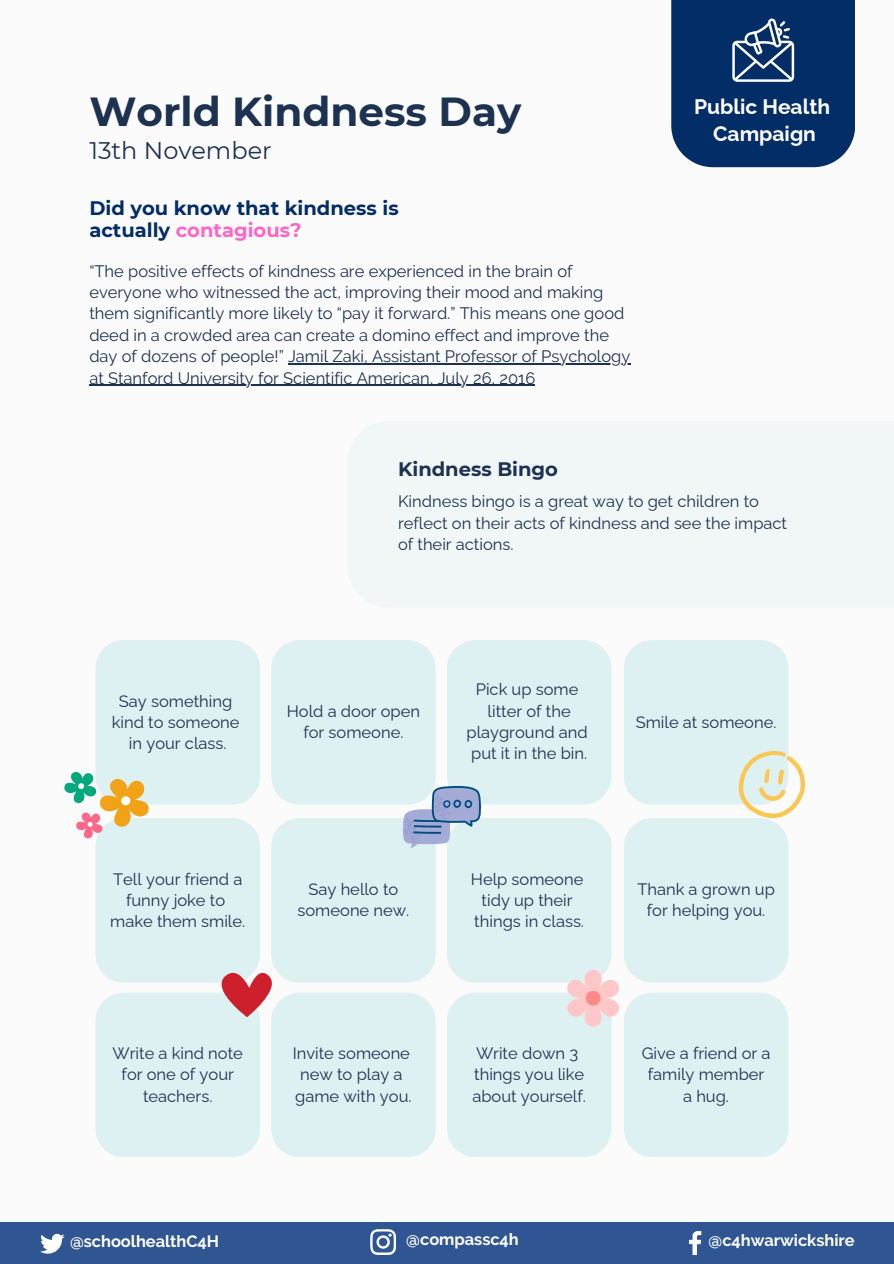
<style>
.page{position:relative;width:894px;height:1264px;background:#fff}
.page>*{position:absolute;margin:0;border:0;box-sizing:border-box;transform-origin:0 0}
.t1{font:700 40.5px "Montserrat";color:#1d3251}
.t2{font:24px "Montserrat";color:#1d3251}
.t3{font:700 21px/27px "Raleway";color:#fff;text-align:center}
.t4{font:700 19.5px/22.5px "Montserrat";color:#032d66}
.t5{font:700 19.5px "Montserrat";color:#1d3251}
.t6{font:16.5px/21.3px "Raleway";color:#1d3251;text-align:center}
.t7{font:700 16.35px "Raleway";color:#fff}
.s1{color:#ff66c4}
</style>
<div class="page">
<div style="left:0;top:0;width:893px;height:1263px;background:#f8f8f8"></div>
<div style="left:0;top:1222px;width:893px;height:41px;background:#2f5592"></div>
<svg style="left:40px;top:1233px;width:24px;height:20px"></svg>
<svg style="left:689px;top:1231px;width:12px;height:23px"></svg>
<svg style="left:370px;top:1229px;width:26px;height:25px"></svg>
<svg style="left:671px;top:0;width:183px;height:167px;background:#123a6f"></svg>
<div style="left:95px;top:640px;width:165px;height:164px;background:#ddf0f2;border-radius:28px"></div>
<div style="left:271px;top:640px;width:164px;height:164px;background:#ddf0f2;border-radius:28px"></div>
<div style="left:447px;top:640px;width:164px;height:164px;background:#ddf0f2;border-radius:28px"></div>
<div style="left:623px;top:640px;width:165px;height:164px;background:#ddf0f2;border-radius:28px"></div>
<div style="left:95px;top:818px;width:165px;height:164px;background:#ddf0f2;border-radius:28px"></div>
<div style="left:271px;top:818px;width:164px;height:164px;background:#ddf0f2;border-radius:28px"></div>
<div style="left:447px;top:818px;width:164px;height:164px;background:#ddf0f2;border-radius:28px"></div>
<div style="left:623px;top:818px;width:165px;height:164px;background:#ddf0f2;border-radius:28px"></div>
<div style="left:95px;top:992px;width:165px;height:165px;background:#ddf0f2;border-radius:28px"></div>
<div style="left:271px;top:992px;width:164px;height:165px;background:#ddf0f2;border-radius:28px"></div>
<div style="left:447px;top:992px;width:164px;height:165px;background:#ddf0f2;border-radius:28px"></div>
<div style="left:623px;top:992px;width:165px;height:165px;background:#ddf0f2;border-radius:28px"></div>
<svg style="left:552px;top:963px;width:81px;height:70px"></svg>
<svg style="left:64px;top:772px;width:85px;height:66px"></svg>
<svg style="left:737px;top:751px;width:68px;height:67px"></svg>
<svg style="left:211px;top:963px;width:70px;height:54px"></svg>
<svg style="left:402px;top:785px;width:79px;height:63px"></svg>
<hr style="left:288px;top:363px;width:342px;height:1px;background:#1d3251">
<hr style="left:89px;top:385px;width:446px;height:1px;background:#1d3251">
<h1 class="t1" style="left:89px;top:87px;width:433px">World Kindness Day</h1>
<h2 class="t2" style="left:89px;top:136px;width:184px">13th November</h2>
<p class="t4" style="left:89px;top:197px;width:311px">Did you know that kindness is actually <span class="s1">contagious?</span></p>
<p class="t6" style="left:89px;top:260px;width:542px;text-align:left">“The positive effects of kindness are experienced in the brain of everyone who witnessed the act, improving their mood and making them significantly more likely to “pay it forward.” This means one good deed in a crowded area can create a domino effect and improve the day of dozens of people!” Jamil Zaki, Assistant Professor of Psychology at Stanford University for Scientific American, July 26, 2016</p>
<p class="t3" style="left:694px;top:93px;width:137px">Public Health<br>Campaign</p>
<p class="t5" style="left:398px;top:457px;width:161px">Kindness Bingo</p>
<p class="t6" style="left:398px;top:491px;width:390px;text-align:left">Kindness bingo is a great way to get children to reflect on their acts of kindness and see the impact of their actions.</p>
<p class="t6" style="left:112px;top:690px;width:129px">Say something kind to someone in your class.</p>
<p class="t6" style="left:287px;top:700px;width:135px">Hold a door open for someone.</p>
<p class="t6" style="left:466px;top:678px;width:123px">Pick up some litter of the playground and put it in the bin.</p>
<p class="t6" style="left:635px;top:711px;width:142px">Smile at someone.</p>
<p class="t6" style="left:110px;top:868px;width:136px">Tell your friend a funny joke to make them smile.</p>
<p class="t6" style="left:297px;top:878px;width:113px">Say hello to someone new.</p>
<p class="t6" style="left:470px;top:868px;width:115px">Help someone tidy up their things in class.</p>
<p class="t6" style="left:637px;top:878px;width:139px">Thank a grown up for helping you.</p>
<p class="t6" style="left:112px;top:1042px;width:132px">Write a kind note for one of your teachers.</p>
<p class="t6" style="left:292px;top:1042px;width:120px;text-align:left">Invite someone new to play a game with you.</p>
<p class="t6" style="left:472px;top:1042px;width:115px;text-align:left">Write down 3 things you like about yourself.</p>
<p class="t6" style="left:641px;top:1042px;width:130px">Give a friend or a family member a hug.</p>
<p class="t7" style="left:70px;top:1231px;width:150px">@schoolhealthC4H</p>
<p class="t7" style="left:406px;top:1229px;width:114px">@compassc4h</p>
<p class="t7" style="left:708px;top:1230px;width:148px">@c4hwarwickshire</p>
</div>
